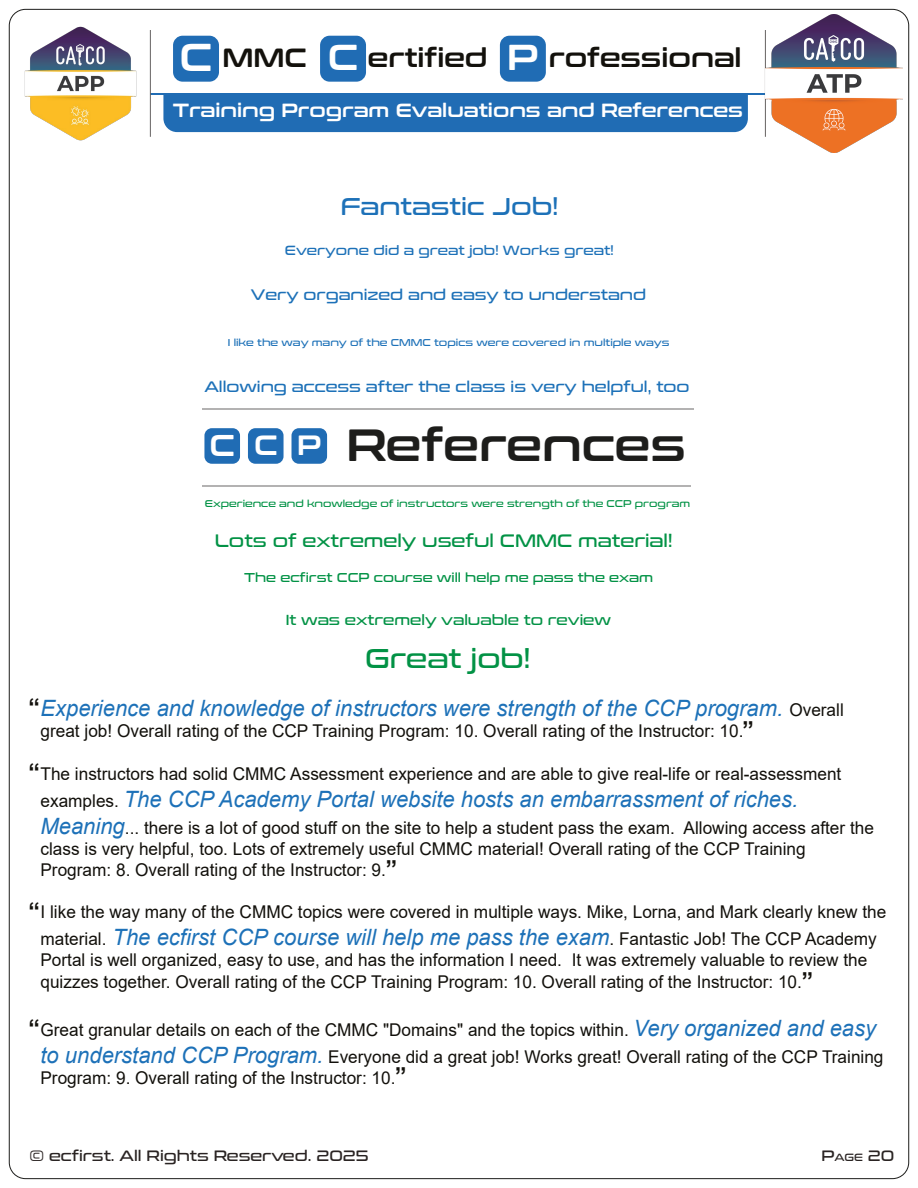
<style>
.page{position:relative;width:918px;height:1188px;background:#fff}
.page>*{position:absolute;margin:0;border:0;box-sizing:border-box;transform-origin:0 0}
.t1{font:600 45px "Conthrax";color:#1d1d1b}
.t2{font:600 36px "Conthrax";color:#fff}
.t3{font:27.15px "Conthrax";color:#029245}
.t4{font:600 26.4px "Conthrax";color:#13110c}
.t5{font:24.3px "Conthrax";color:#1d71b8}
.t6{font:700 23.4px "Arial";color:#12100b}
.t7{font:italic 22.5px "Arial";color:#1d71b8}
.t8{font:600 19.05px "Conthrax";color:#fff}
.t9{font:18px "Conthrax";color:#029245}
.t10{font:17.55px/21.1px "Arial";color:#12100b}
.t11{font:15.3px "Conthrax";color:#1d71b8}
.t12{font:15.15px "Conthrax";color:#1d71b8}
.t13{font:15px "Conthrax";color:#2a2423}
.t14{font:14.55px "Conthrax";color:#029245}
.t15{font:13.35px "Conthrax";color:#1d71b8}
.t16{font:12.9px "Conthrax";color:#029245}
.t17{font:9.9px "Conthrax";color:#029245}
.t18{font:9.9px "Conthrax";color:#1d71b8}
.s1{font-size:38.85px;color:#fff}
.s2{font-size:30.15px;color:#fff}
.s3{font-size:27.9px;color:#fff}
.s4{font-weight:700;font-style:normal;font-size:23.4px;color:#12100b}
.s5{font-style:normal;font-size:17.55px;color:#12100b}
.s6{font-style:italic;font-size:22.5px;color:#1d71b8}
.s7{font-size:10.5px}
</style>
<div class="page">
<div style="left:173px;top:36px;width:46px;height:46px;background:#206cb4;border-radius:10px"></div>
<div style="left:320px;top:36px;width:46px;height:46px;background:#206cb4;border-radius:10px"></div>
<div style="left:500px;top:36px;width:46px;height:46px;background:#206cb4;border-radius:10px"></div>
<hr style="left:150px;top:93px;width:615px;height:2px;background:#206cb4">
<hr style="left:765px;top:30px;width:1px;height:107px;background:#666362">
<hr style="left:150px;top:30px;width:1px;height:107px;background:#666362">
<div style="left:163px;top:95px;width:585px;height:37px;background:#206cb4"></div>
<img style="left:766px;top:14px;width:136px;height:139px">
<img style="left:24px;top:26px;width:113px;height:115px">
<hr style="left:202px;top:486px;width:488px;height:1px;background:#b3b2b2">
<hr style="left:202px;top:409px;width:492px;height:1px;background:#b3b2b2">
<div style="left:204px;top:428px;width:36px;height:36px;background:#206cb4;border-radius:7px"></div>
<div style="left:248px;top:428px;width:36px;height:36px;background:#206cb4;border-radius:7px"></div>
<div style="left:292px;top:428px;width:35px;height:36px;background:#206cb4;border-radius:7px"></div>
<h3 class="t4" style="left:180px;top:37px;width:129px"><span class="s1">C</span> MMC</h3>
<h3 class="t4" style="left:368px;top:37px;width:121px">ertified</h3>
<h3 class="t4" style="left:549px;top:37px;width:194px">rofessional</h3>
<h2 class="t2" style="left:328px;top:30px;width:32px">C</h2>
<h2 class="t2" style="left:507px;top:30px;width:33px">P</h2>
<p class="t8" style="left:173px;top:96px;width:572px">Training Program Evaluations and References</p>
<h3 class="t5" style="left:341px;top:188px;width:219px">Fantastic Job!</h3>
<p class="t15" style="left:285px;top:241px;width:330px">Everyone did a great job! Works great!</p>
<p class="t12" style="left:251px;top:283px;width:397px">Very organized and easy to understand</p>
<p class="t18" style="left:228px;top:335px;width:443px">I like the way many of the CMMC topics were covered in multiple ways</p>
<p class="t11" style="left:204px;top:375px;width:487px">Allowing access after the class is very helpful, too</p>
<h1 class="t1" style="left:210px;top:411px;width:478px"><span class="s2">C</span> <span class="s3">C P</span> References</h1>
<p class="t17" style="left:205px;top:496px;width:487px">Experience and knowledge of instructors were strength of the CCP program</p>
<p class="t9" style="left:215px;top:527px;width:459px">Lots of extremely useful CMMC material!</p>
<p class="t16" style="left:244px;top:568px;width:410px">The ecfirst CCP course will help me pass the exam</p>
<p class="t14" style="left:286px;top:609px;width:327px">It was extremely valuable to review</p>
<h3 class="t3" style="left:365px;top:638px;width:167px">Great job!</h3>
<p class="t7" style="left:28px;top:694px;width:817px"><span class="s4">“</span>Experience and knowledge of instructors were strength of the CCP program. <span class="s5">Overall</span></p>
<p class="t10" style="left:41px;top:721px;width:705px">great job! Overall rating of the CCP Training Program: 10. Overall rating of the Instructor: 10.</p>
<p class="t10" style="left:41px;top:763px;width:802px">The instructors had solid CMMC Assessment experience and are able to give real-life or real-assessment</p>
<p class="t7" style="left:41px;top:784px;width:759px"><span class="s5">examples.</span> The CCP Academy Portal website hosts an embarrassment of riches.</p>
<p class="t10" style="left:41px;top:817px;width:835px"><span class="s6">Meaning</span>... there is a lot of good stuff on the site to help a student pass the exam. Allowing access after the class is very helpful, too. Lots of extremely useful CMMC material! Overall rating of the CCP Training<br>Program: 8. Overall rating of the Instructor: 9.</p>
<p class="t10" style="left:41px;top:901px;width:847px">I like the way many of the CMMC topics were covered in multiple ways. Mike, Lorna, and Mark clearly knew the</p>
<p class="t7" style="left:41px;top:923px;width:838px"><span class="s5">material.</span> The ecfirst CCP course will help me pass the exam<span class="s5">. Fantastic Job! The CCP Academy</span></p>
<p class="t10" style="left:40px;top:950px;width:828px">Portal is well organized, easy to use, and has the information I need. It was extremely valuable to review the quizzes together. Overall rating of the CCP Training Program: 10. Overall rating of the Instructor: 10.</p>
<p class="t10" style="left:40px;top:1016px;width:845px;line-height:27px">Great granular details on each of the CMMC "Domains" and the topics within. <span class="s6">Very organized and easy to understand CCP Program.</span> Everyone did a great job! Works great! Overall rating of the CCP Training</p>
<p class="t10" style="left:41px;top:1067px;width:357px">Program: 9. Overall rating of the Instructor: 10.</p>
<h3 class="t6" style="left:742px;top:714px;width:13px">”</h3>
<h3 class="t6" style="left:28px;top:755px;width:13px">“</h3>
<h3 class="t6" style="left:386px;top:852px;width:13px">”</h3>
<h3 class="t6" style="left:28px;top:895px;width:13px">“</h3>
<h3 class="t6" style="left:802px;top:964px;width:13px">”</h3>
<h3 class="t6" style="left:28px;top:1012px;width:13px">“</h3>
<h3 class="t6" style="left:395px;top:1060px;width:13px">”</h3>
<p class="t13" style="left:29px;top:1144px;width:341px">© ecfirst. All Rights Reserved. 2025</p>
<p class="t13" style="left:821px;top:1144px;width:74px">P<span class="s7">AGE</span> 20</p>
</div>
